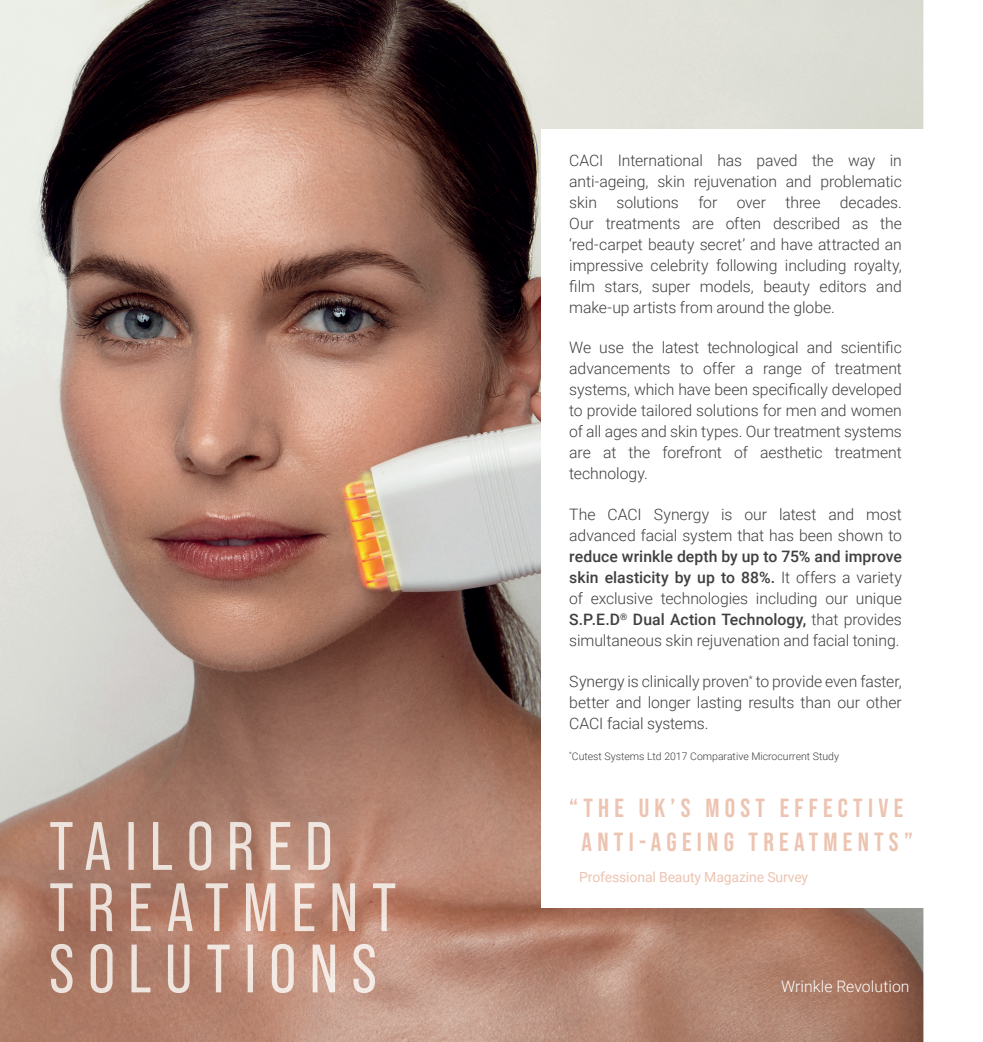
<style>
.page{position:relative;width:983px;height:1042px;background:#fff}
.page>*{position:absolute;margin:0;border:0;box-sizing:border-box;transform-origin:0 0}
.t1{font:26.25px/33.6px "Bebas Neue";letter-spacing:.2em;color:#edc4b2;text-align:center}
.t2{font:300 15.75px/21px "Roboto";letter-spacing:-.005em;color:#413f41;text-align:justify}
.t3{font:300 15.75px "Roboto";letter-spacing:.005em;color:#fff}
.t4{font:14px "Roboto";letter-spacing:-.01em;color:#edc4b2}
.t5{font:300 10.5px "Roboto";color:#3e3e3f}
.s1{font-weight:500}
</style>
<div class="page">
<img style="left:0;top:0;width:923px;height:1042px">
<img style="left:50px;top:821px;width:283px;height:49px">
<img style="left:50px;top:883px;width:346px;height:48px">
<img style="left:51px;top:944px;width:324px;height:49px">
<div style="left:541px;top:130px;width:441px;height:778px;background:#fff"></div>
<p class="t2" style="left:569px;top:149px;width:334px">CACI International has paved the way in anti-ageing, skin rejuvenation and problematic skin solutions for over three decades.<br>Our treatments are often described as the ‘red-carpet beauty secret’ and have attracted an impressive celebrity following including royalty, film stars, super models, beauty editors and make-up artists from around the globe.</p>
<p class="t2" style="left:569px;top:337px;width:334px">We use the latest technological and scientific advancements to offer a range of treatment systems, which have been specifically developed to provide tailored solutions for men and women of all ages and skin types. Our treatment systems are at the forefront of aesthetic treatment technology.</p>
<p class="t2" style="left:569px;top:504px;width:334px">The CACI Synergy is our latest and most advanced facial system that has been shown to</p>
<p class="t2" style="left:569px;top:546px;width:334px"><span class="s1">reduce wrinkle depth by up to 75% and improve skin elasticity by up to 88%.</span> It offers a variety of exclusive technologies including our unique <span class="s1">S.P.E.D</span><sup>®</sup> <span class="s1">Dual Action Technology,</span> that provides simultaneous skin rejuvenation and facial toning.</p>
<p class="t2" style="left:569px;top:670px;width:334px">Synergy is clinically proven<sup>*</sup> to provide even faster, better and longer lasting results than our other CACI facial systems.</p>
<p class="t5" style="left:569px;top:748px;width:271px"><sup>*</sup>Cutest Systems Ltd 2017 Comparative Microcurrent Study</p>
<h1 class="t1" style="left:569px;top:791px;width:345px">“THE UK’S MOST EFFECTIVE<br>ANTI-AGEING TREATMENTS”</h1>
<p class="t4" style="left:579px;top:867px;width:230px">Professional Beauty Magazine Survey</p>
<p class="t3" style="left:780px;top:975px;width:130px">Wrinkle Revolution</p>
</div>
